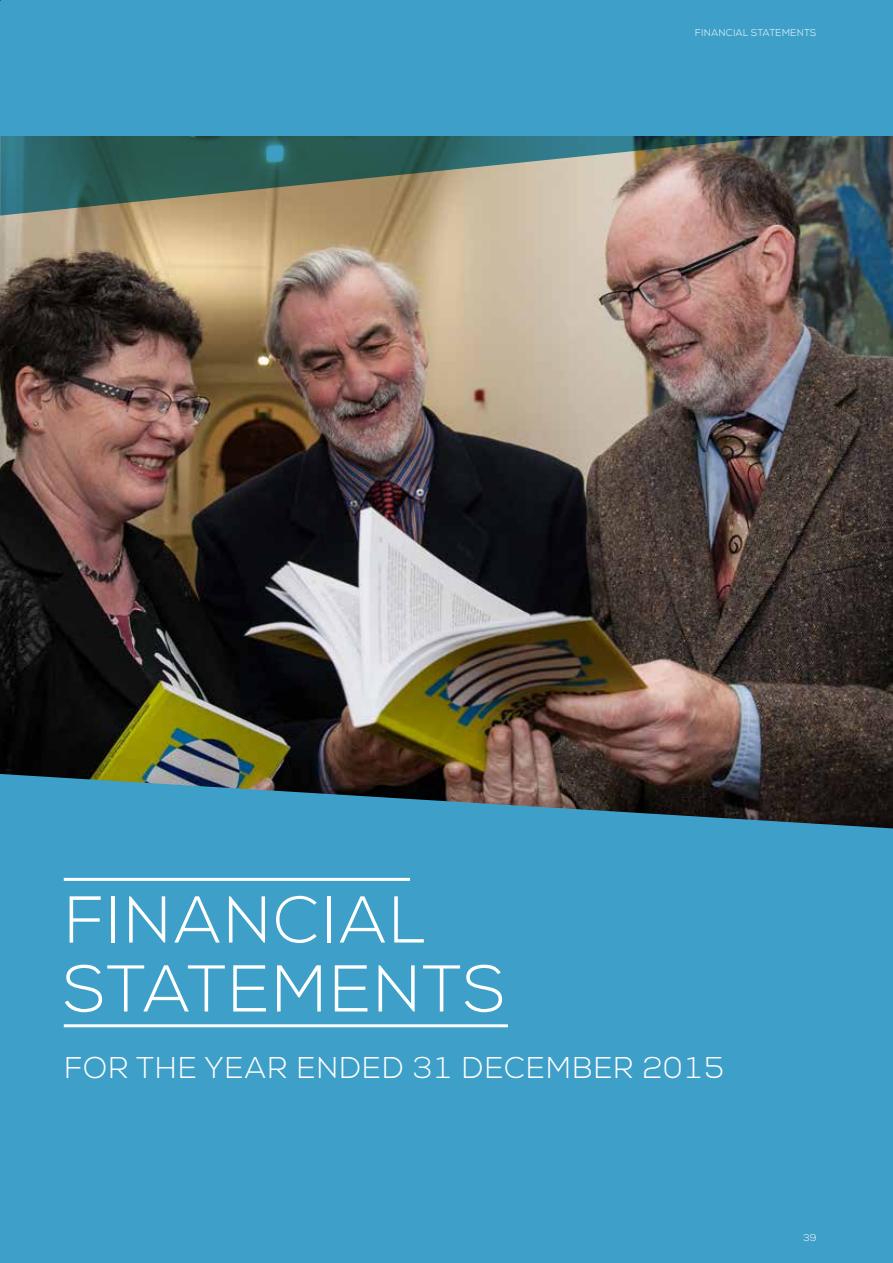
<style>
.page{position:relative;width:893px;height:1263px;background:#fff}
.page>*{position:absolute;margin:0;border:0;box-sizing:border-box;transform-origin:0 0}
.t1{font:300 66px/69px "Nexa";letter-spacing:.015em;color:#fff}
.t2{font:300 30px "Nexa";letter-spacing:.015em;color:#fff}
.t3{font:300 9.75px "Nexa";letter-spacing:.015em;color:#fff}
</style>
<div class="page">
<img style="left:0;top:216px;width:893px;height:558px">
<img style="left:0;top:0;width:893px;height:216px">
<div style="left:1px;top:1px;width:892px;height:134px;background:#3ea0c9"></div>
<div style="left:0;top:774px;width:893px;height:489px;background:#3ea0c9"></div>
<hr style="left:64px;top:878px;width:346px;height:3px;background:#fff">
<hr style="left:64px;top:1024px;width:444px;height:3px;background:#fff">
<p class="t3" style="left:695px;top:27px;width:123px">FINANCIAL STATEMENTS</p>
<h1 class="t1" style="left:62px;top:887px;width:445px">FINANCIAL<br>STATEMENTS</h1>
<p class="t2" style="left:64px;top:1050px;width:662px">FOR THE YEAR ENDED 31 DECEMBER 2015</p>
<p class="t3" style="left:803px;top:1232px;width:15px">39</p>
</div>
